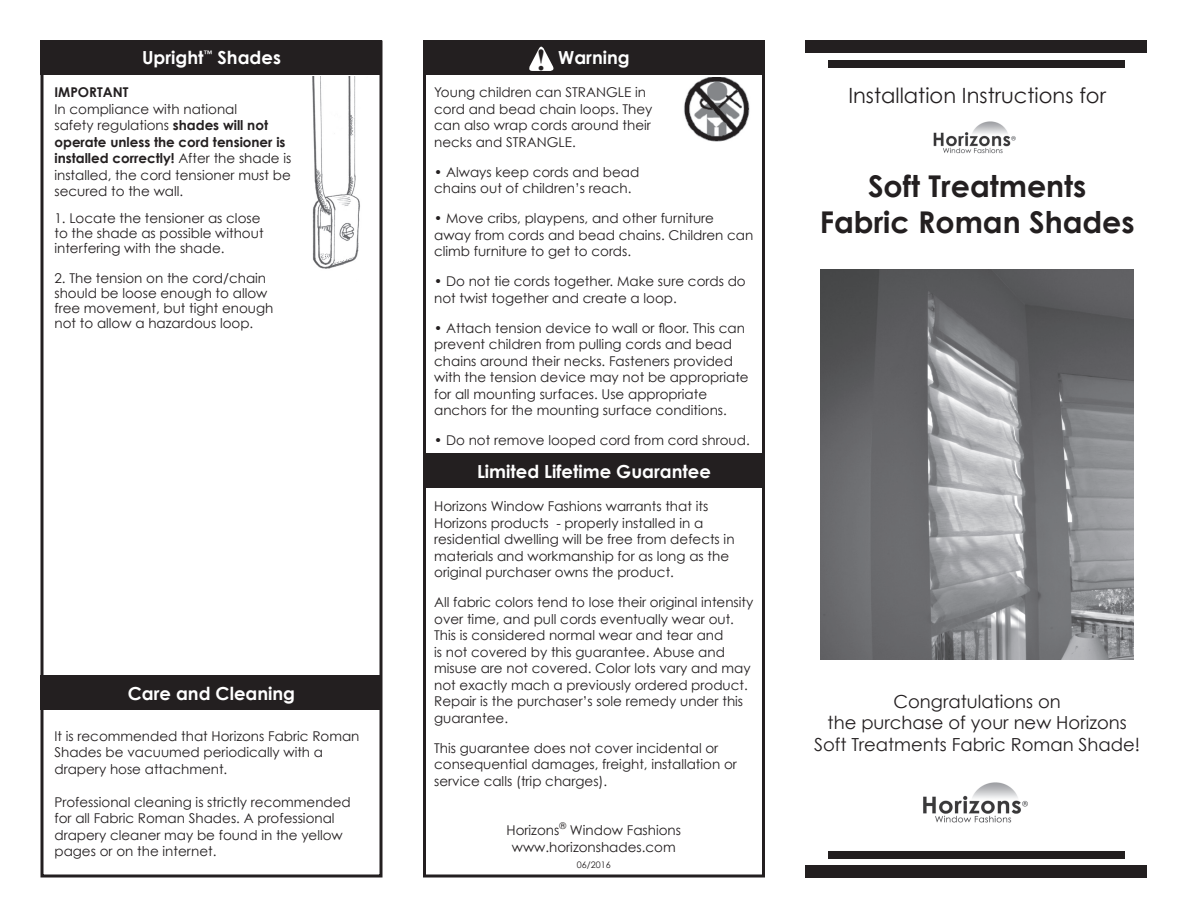
<style>
.page{position:relative;width:1188px;height:918px;background:#fff}
.page>*{position:absolute;margin:0;border:0;box-sizing:border-box;transform-origin:0 0}
.t1{font:700 30px "Century Gothic";color:#231f20}
.t2{font:700 30px "Times New Roman";color:#231f20}
.t3{font:21px "Century Gothic";color:#231f20}
.t4{font:18px "Century Gothic";color:#231f20}
.t5{font:700 18px "Century Gothic";color:#fff}
.t6{font:13.5px/16.5px "Century Gothic";color:#231f20}
.t7{font:700 13.5px "Century Gothic";color:#231f20}
.t8{font:9px "Century Gothic";color:#231f20}
.s1{font-weight:700}
</style>
<div class="page">
<div style="left:423px;top:40px;width:342px;height:838px;border:3px solid #231f20"></div>
<div style="left:40px;top:40px;width:342px;height:838px;border:3px solid #231f20"></div>
<div style="left:423px;top:454px;width:342px;height:34px;background:#231f20"></div>
<div style="left:40px;top:676px;width:342px;height:34px;background:#231f20"></div>
<div style="left:806px;top:40px;width:342px;height:13px;background:#231f20"></div>
<div style="left:806px;top:865px;width:342px;height:13px;background:#231f20"></div>
<div style="left:828px;top:61px;width:297px;height:7px;background:#231f20"></div>
<div style="left:828px;top:852px;width:297px;height:7px;background:#231f20"></div>
<div style="left:423px;top:40px;width:342px;height:35px;background:#231f20"></div>
<img style="left:820px;top:269px;width:314px;height:391px">
<img style="left:923px;top:782px;width:105px;height:41px">
<img style="left:933px;top:121px;width:83px;height:33px">
<div style="left:40px;top:40px;width:342px;height:35px;background:#231f20"></div>
<svg style="left:529px;top:46px;width:25px;height:25px"></svg>
<img style="left:684px;top:77px;width:66px;height:65px">
<img style="left:312px;top:76px;width:48px;height:193px">
<p class="t2" style="left:536px;top:39px;width:11px">!</p>
<p class="t5" style="left:142px;top:47px;width:140px">Upright<sup>™</sup> Shades</p>
<p class="t5" style="left:558px;top:47px;width:73px">Warning</p>
<p class="t7" style="left:54px;top:84px;width:75px">IMPORTANT</p>
<p class="t6" style="left:54px;top:101px;width:238px">In compliance with national<br>safety regulations <span class="s1">shades will not operate unless the cord tensioner is installed correctly!</span> After the shade is installed, the cord tensioner must be secured to the wall.</p>
<p class="t6" style="left:54px;top:211px;width:211px;line-height:15px">1. Locate the tensioner as close to the shade as possible without interfering with the shade.</p>
<p class="t6" style="left:54px;top:271px;width:221px;line-height:15px">2. The tension on the cord/chain should be loose enough to allow free movement, but tight enough not to allow a hazardous loop.</p>
<p class="t5" style="left:128px;top:682px;width:169px">Care and Cleaning</p>
<p class="t6" style="left:54px;top:728px;width:307px">It is recommended that Horizons Fabric Roman<br>Shades be vacuumed periodically with a drapery hose attachment.</p>
<p class="t6" style="left:54px;top:794px;width:298px">Professional cleaning is strictly recommended for all Fabric Roman Shades. A professional drapery cleaner may be found in the yellow pages or on the internet.</p>
<p class="t6" style="left:434px;top:84px;width:220px">Young children can STRANGLE in cord and bead chain loops. They can also wrap cords around their necks and STRANGLE.</p>
<p class="t6" style="left:434px;top:164px;width:207px">• Always keep cords and bead chains out of children’s reach.</p>
<p class="t6" style="left:434px;top:210px;width:321px">• Move cribs, playpens, and other furniture away from cords and bead chains. Children can climb furniture to get to cords.</p>
<p class="t6" style="left:434px;top:273px;width:313px">• Do not tie cords together. Make sure cords do not twist together and create a loop.</p>
<p class="t6" style="left:434px;top:320px;width:316px">• Attach tension device to wall or floor. This can prevent children from pulling cords and bead chains around their necks. Fasteners provided with the tension device may not be appropriate for all mounting surfaces. Use appropriate anchors for the mounting surface conditions.</p>
<p class="t6" style="left:434px;top:432px;width:317px">• Do not remove looped cord from cord shroud.</p>
<p class="t5" style="left:477px;top:460px;width:235px">Limited Lifetime Guarantee</p>
<p class="t6" style="left:434px;top:498px;width:302px">Horizons Window Fashions warrants that its Horizons products - properly installed in a residential dwelling will be free from defects in materials and workmanship for as long as the original purchaser owns the product.</p>
<p class="t6" style="left:434px;top:594px;width:321px">All fabric colors tend to lose their original intensity over time, and pull cords eventually wear out.<br>This is considered normal wear and tear and<br>is not covered by this guarantee. Abuse and misuse are not covered. Color lots vary and may not exactly mach a previously ordered product.<br>Repair is the purchaser’s sole remedy under this guarantee.</p>
<p class="t6" style="left:434px;top:740px;width:304px">This guarantee does not cover incidental or consequential damages, freight, installation or service calls (trip charges).</p>
<p class="t6" style="left:506px;top:822px;width:176px">Horizons<sup>®</sup> Window Fashions</p>
<p class="t6" style="left:512px;top:839px;width:165px">www.horizonshades.com</p>
<p class="t8" style="left:577px;top:860px;width:35px">06/2016</p>
<p class="t3" style="left:848px;top:83px;width:259px">Installation Instructions for</p>
<p class="t1" style="left:868px;top:167px;width:220px">Soft Treatments</p>
<p class="t1" style="left:820px;top:203px;width:316px">Fabric Roman Shades</p>
<p class="t4" style="left:894px;top:690px;width:169px">Congratulations on</p>
<p class="t4" style="left:828px;top:712px;width:301px">the purchase of your new Horizons</p>
<p class="t4" style="left:814px;top:734px;width:328px">Soft Treatments Fabric Roman Shade!</p>
</div>
